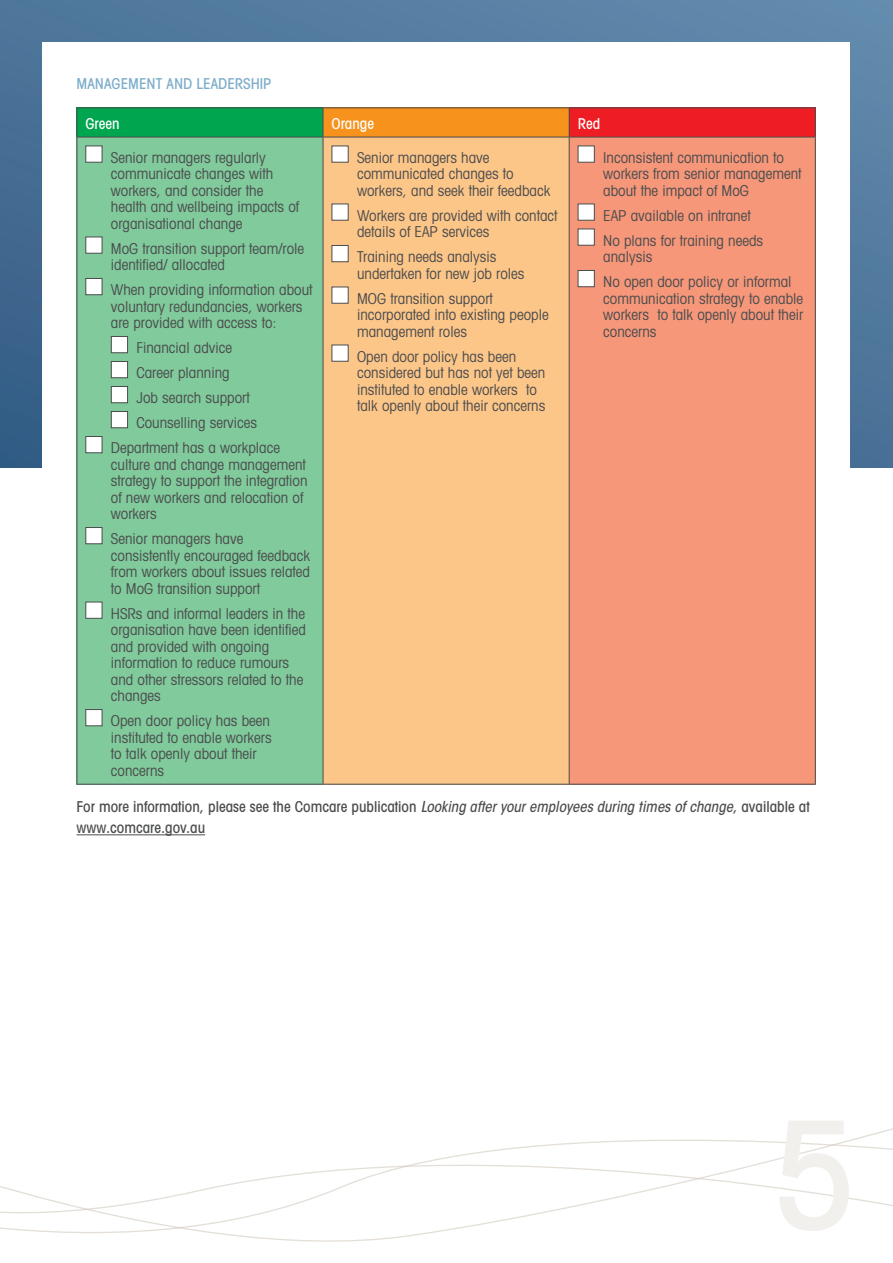
<style>
.page{position:relative;width:893px;height:1263px;background:#fff}
.page>*{position:absolute;margin:0;border:0;box-sizing:border-box;transform-origin:0 0}
.TT_bullets{font:condensed 15px/16.5px "Avant Garde";color:#4b4c4d}
.Text{font:500 condensed 15px/21px "Avant Garde";color:#4b4c4d}
.Heading_1{font:500 condensed 15px "Avant Garde";color:#7dadcb}
.Text-2{font:500 condensed 15px "Avant Garde";color:#fff}
.s1{font-family:"ITC Avant Garde Std";font-style:italic}
</style>
<div class="page">
<svg style="left:0;top:1128px;width:893px;height:114px"></svg>
<svg style="left:0;top:0;width:893px;height:468px;background:#527a9e"></svg>
<div style="left:43px;top:43px;width:807px;height:478px;background:#fff"></div>
<hr style="left:77px;top:834px;width:128px;height:1px;background:#4b4c4d">
<div style="left:77px;top:108px;width:246px;height:29px;background:#00a54f"></div>
<div style="left:323px;top:108px;width:246px;height:29px;background:#f7931d"></div>
<div style="left:569px;top:108px;width:246px;height:29px;background:#ee1d23"></div>
<div style="left:77px;top:137px;width:246px;height:647px;background:#80ca9c"></div>
<div style="left:323px;top:137px;width:246px;height:647px;background:#fdc689"></div>
<div style="left:569px;top:137px;width:246px;height:647px;background:#f6977a"></div>
<hr style="left:77px;top:107px;width:246px;height:1px;background:#4b4c4d">
<svg style="left:77px;top:108px;width:1px;height:29px"></svg>
<hr style="left:323px;top:107px;width:246px;height:1px;background:#4b4c4d">
<svg style="left:323px;top:108px;width:1px;height:29px"></svg>
<hr style="left:569px;top:107px;width:247px;height:1px;background:#4b4c4d">
<svg style="left:569px;top:108px;width:1px;height:29px"></svg>
<svg style="left:815px;top:108px;width:1px;height:29px"></svg>
<hr style="left:77px;top:137px;width:246px;height:1px;background:#4b4c4d">
<hr style="left:77px;top:137px;width:1px;height:647px;background:#4b4c4d">
<hr style="left:323px;top:137px;width:246px;height:1px;background:#4b4c4d">
<hr style="left:323px;top:137px;width:1px;height:647px;background:#4b4c4d">
<hr style="left:569px;top:137px;width:247px;height:1px;background:#4b4c4d">
<hr style="left:569px;top:137px;width:1px;height:647px;background:#4b4c4d">
<hr style="left:815px;top:137px;width:1px;height:647px;background:#4b4c4d">
<hr style="left:77px;top:784px;width:246px;height:1px;background:#4b4c4d">
<hr style="left:323px;top:784px;width:246px;height:1px;background:#4b4c4d">
<hr style="left:569px;top:784px;width:247px;height:1px;background:#4b4c4d">
<div style="left:85px;top:146px;width:17px;height:17px;background:#fff;border:1px solid #4b4c4d"></div>
<div style="left:85px;top:237px;width:17px;height:17px;background:#fff;border:1px solid #4b4c4d"></div>
<div style="left:85px;top:278px;width:17px;height:17px;background:#fff;border:1px solid #4b4c4d"></div>
<div style="left:111px;top:336px;width:17px;height:17px;background:#fff;border:1px solid #4b4c4d"></div>
<div style="left:111px;top:361px;width:17px;height:17px;background:#fff;border:1px solid #4b4c4d"></div>
<div style="left:111px;top:386px;width:17px;height:17px;background:#fff;border:1px solid #4b4c4d"></div>
<div style="left:111px;top:411px;width:17px;height:17px;background:#fff;border:1px solid #4b4c4d"></div>
<div style="left:85px;top:436px;width:17px;height:17px;background:#fff;border:1px solid #4b4c4d"></div>
<div style="left:85px;top:527px;width:17px;height:17px;background:#fff;border:1px solid #4b4c4d"></div>
<div style="left:85px;top:602px;width:17px;height:17px;background:#fff;border:1px solid #4b4c4d"></div>
<div style="left:85px;top:709px;width:17px;height:17px;background:#fff;border:1px solid #4b4c4d"></div>
<div style="left:332px;top:146px;width:17px;height:17px;background:#fff;border:1px solid #4b4c4d"></div>
<div style="left:332px;top:204px;width:17px;height:17px;background:#fff;border:1px solid #4b4c4d"></div>
<div style="left:332px;top:245px;width:17px;height:17px;background:#fff;border:1px solid #4b4c4d"></div>
<div style="left:332px;top:287px;width:17px;height:17px;background:#fff;border:1px solid #4b4c4d"></div>
<div style="left:332px;top:345px;width:17px;height:17px;background:#fff;border:1px solid #4b4c4d"></div>
<div style="left:578px;top:146px;width:17px;height:17px;background:#fff;border:1px solid #4b4c4d"></div>
<div style="left:578px;top:204px;width:17px;height:17px;background:#fff;border:1px solid #4b4c4d"></div>
<div style="left:578px;top:229px;width:17px;height:17px;background:#fff;border:1px solid #4b4c4d"></div>
<div style="left:578px;top:270px;width:17px;height:17px;background:#fff;border:1px solid #4b4c4d"></div>
<p class="Heading_1" style="left:77px;top:74px;width:196px">MANAGEMENT AND LEADERSHIP</p>
<p class="Text-2" style="left:85px;top:114px;width:36px">Green</p>
<p class="Text-2" style="left:332px;top:114px;width:44px">Orange</p>
<p class="Text-2" style="left:578px;top:114px;width:24px">Red</p>
<p class="TT_bullets" style="left:111px;top:149px;width:190px">Senior managers regularly communicate changes with workers, and consider the health and wellbeing impacts of organisational change</p>
<p class="TT_bullets" style="left:111px;top:240px;width:195px">MoG transition support team/role identified/ allocated</p>
<p class="TT_bullets" style="left:111px;top:281px;width:203px">When providing information about voluntary redundancies, workers are provided with access to:</p>
<p class="TT_bullets" style="left:136px;top:339px;width:97px">Financial advice</p>
<p class="TT_bullets" style="left:136px;top:364px;width:95px">Career planning</p>
<p class="TT_bullets" style="left:136px;top:389px;width:115px">Job search support</p>
<p class="TT_bullets" style="left:136px;top:414px;width:122px">Counselling services</p>
<p class="TT_bullets" style="left:111px;top:439px;width:198px">Department has a workplace culture and change management strategy to support the integration of new workers and relocation of workers</p>
<p class="TT_bullets" style="left:111px;top:530px;width:201px">Senior managers have consistently encouraged feedback from workers about issues related to MoG transition support</p>
<p class="TT_bullets" style="left:111px;top:605px;width:196px">HSRs and informal leaders in the organisation have been identified and provided with ongoing information to reduce rumours and other stressors related to the changes</p>
<p class="TT_bullets" style="left:111px;top:712px;width:162px">Open door policy has been instituted to enable workers to talk openly about their concerns</p>
<p class="TT_bullets" style="left:357px;top:149px;width:195px">Senior managers have communicated changes to workers, and seek their feedback</p>
<p class="TT_bullets" style="left:357px;top:207px;width:202px">Workers are provided with contact details of EAP services</p>
<p class="TT_bullets" style="left:357px;top:248px;width:169px">Training needs analysis undertaken for new job roles</p>
<p class="TT_bullets" style="left:357px;top:290px;width:193px">MOG transition support incorporated into existing people management roles</p>
<p class="TT_bullets" style="left:357px;top:348px;width:190px">Open door policy has been considered but has not yet been instituted to enable workers to talk openly about their concerns</p>
<p class="TT_bullets" style="left:603px;top:149px;width:200px">Inconsistent communication to workers from senior management about the impact of MoG</p>
<p class="TT_bullets" style="left:603px;top:207px;width:149px">EAP available on intranet</p>
<p class="TT_bullets" style="left:603px;top:232px;width:161px">No plans for training needs analysis</p>
<p class="TT_bullets" style="left:603px;top:273px;width:201px">No open door policy or informal communication strategy to enable workers to talk openly about their concerns</p>
<p class="Text" style="left:77px;top:796px;width:735px">For more information, please see the Comcare publication <span class="s1">Looking after your employees during times of change</span>, available at www.comcare.gov.au</p>
</div>
